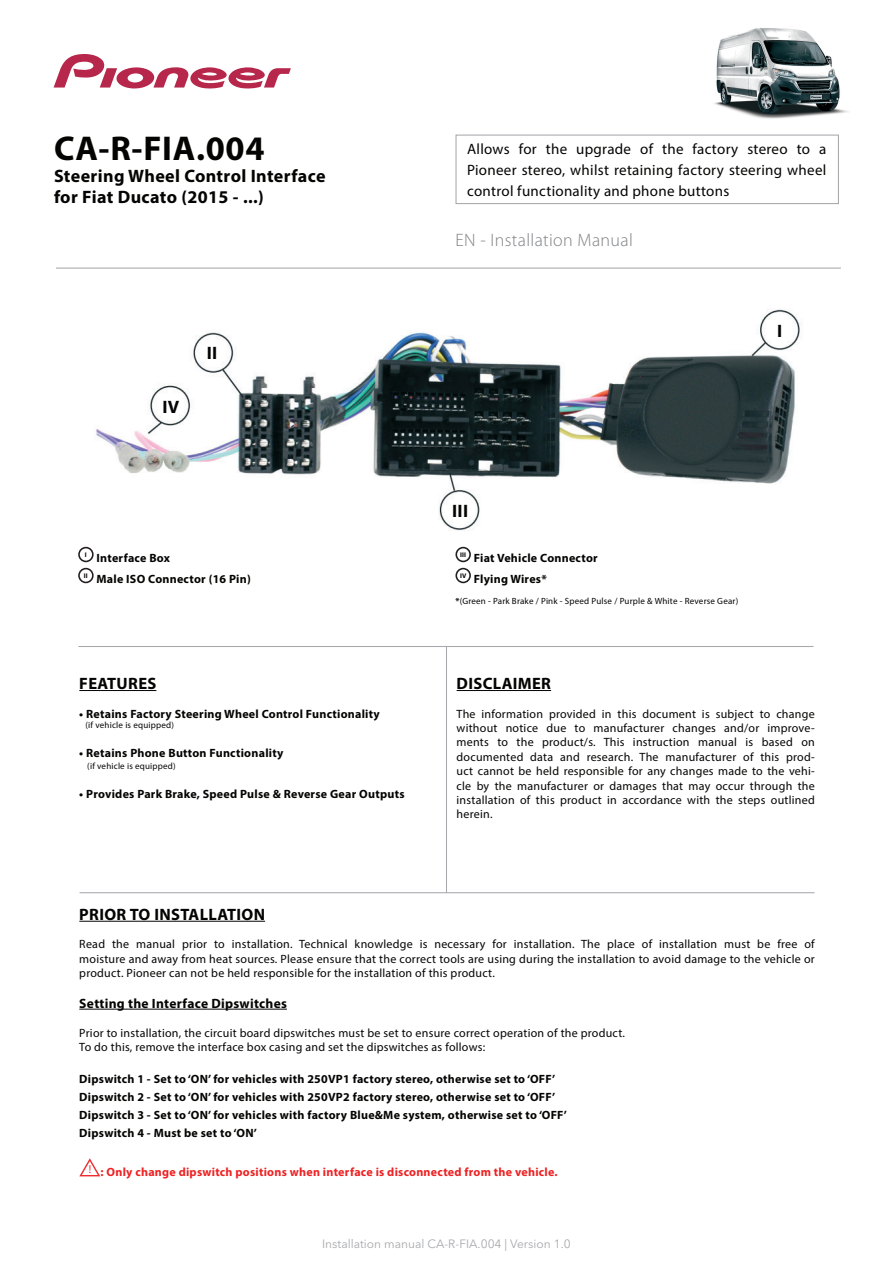
<style>
.page{position:relative;width:893px;height:1263px;background:#fff}
.page>*{position:absolute;margin:0;border:0;box-sizing:border-box;transform-origin:0 0}
.t1{font:700 34.5px "Myriad Pro";letter-spacing:.02em;color:#040503}
.t2{font:700 18px/21.6px "Myriad Pro";letter-spacing:.02em;color:#040503}
.t3{font:300 18px "Myriad Pro";letter-spacing:.02em;color:#808285}
.t4{font:700 16.5px "Myriad Pro";letter-spacing:.02em;color:#040503}
.t5{font:15px/21px "Myriad Pro";letter-spacing:.02em;color:#040503;text-align:justify}
.t6{font:700 13.5px "Myriad Pro";letter-spacing:.02em;color:#040503}
.t7{font:12px/14.4px "Myriad Pro";letter-spacing:.02em;color:#040503;text-align:justify}
.t8{font:700 12px/18px "Myriad Pro";letter-spacing:.02em;color:#040503}
.t9{font:700 12px "Myriad Pro";letter-spacing:.02em;color:#ee2123}
.t10{font:12px "Avenir Next LT Pro";color:#a8a9ad}
.t11{font:9px "Myriad Pro";letter-spacing:.02em;color:#040503}
.s1{font-weight:700}
</style>
<div class="page">
<svg style="left:54px;top:54px;width:237px;height:34px"></svg>
<hr style="left:56px;top:268px;width:785px;height:1px;background:#a8a9ad">
<img style="left:84px;top:309px;width:716px;height:238px">
<div style="left:78px;top:547px;width:16px;height:15px;border:2px solid #231f20;border-radius:50%"></div>
<div style="left:78px;top:568px;width:16px;height:15px;border:2px solid #231f20;border-radius:50%"></div>
<div style="left:455px;top:547px;width:16px;height:15px;border:2px solid #231f20;border-radius:50%"></div>
<div style="left:455px;top:568px;width:16px;height:15px;border:2px solid #231f20;border-radius:50%"></div>
<img style="left:708px;top:28px;width:140px;height:107px">
<hr style="left:79px;top:690px;width:77px;height:1px;background:#040503">
<hr style="left:79px;top:921px;width:186px;height:1px;background:#040503">
<hr style="left:79px;top:1009px;width:208px;height:1px;background:#040503">
<svg style="left:79px;top:1158px;width:22px;height:19px"></svg>
<hr style="left:457px;top:690px;width:94px;height:1px;background:#040503">
<hr style="left:446px;top:646px;width:1px;height:247px;background:#a8a9ad">
<hr style="left:80px;top:892px;width:734px;height:1px;background:#a8a9ad">
<hr style="left:79px;top:646px;width:734px;height:1px;background:#a8a9ad">
<div style="left:455px;top:135px;width:384px;height:69px;border:1px solid #a8a9ad"></div>
<h1 class="t1" style="left:54px;top:126px;width:212px">CA-R-FIA.004</h1>
<h2 class="t2" style="left:54px;top:164px;width:273px">Steering Wheel Control Interface for Fiat Ducato (2015 - ...)</h2>
<h2 class="t2" style="left:162px;top:396px;width:18px">IV</h2>
<h2 class="t2" style="left:207px;top:342px;width:12px">II</h2>
<p class="t5" style="left:467px;top:139px;width:361px">Allows for the upgrade of the factory stereo to a Pioneer stereo, whilst retaining factory steering wheel control functionality and phone buttons</p>
<h2 class="t3" style="left:455px;top:230px;width:179px">EN - Installation Manual</h2>
<h2 class="t2" style="left:452px;top:499px;width:18px">III</h2>
<h2 class="t2" style="left:777px;top:320px;width:7px">I</h2>
<p class="t8" style="left:84px;top:547px;width:168px;line-height:21px"><sup>I</sup> Interface Box<br><sup>II</sup> Male ISO Connector (16 Pin)</p>
<p class="t8" style="left:460px;top:547px;width:139px;line-height:21px"><sup>III</sup> Fiat Vehicle Connector<br><sup>IV</sup> Flying Wires*</p>
<p class="t11" style="left:455px;top:596px;width:284px"><span class="s1">*</span>(Green - Park Brake / Pink - Speed Pulse / Purple &amp; White - Reverse Gear)</p>
<h3 class="t4" style="left:79px;top:672px;width:79px">FEATURES</h3>
<p class="t8" style="left:79px;top:704px;width:302px">• Retains Factory Steering Wheel Control Functionality</p>
<p class="t11" style="left:86px;top:720px;width:90px">(if vehicle is equipped)</p>
<p class="t8" style="left:79px;top:744px;width:206px">• Retains Phone Button Functionality</p>
<p class="t11" style="left:87px;top:761px;width:90px">(if vehicle is equipped)</p>
<p class="t8" style="left:79px;top:785px;width:327px">• Provides Park Brake, Speed Pulse &amp; Reverse Gear Outputs</p>
<h3 class="t4" style="left:457px;top:672px;width:96px">DISCLAIMER</h3>
<p class="t7" style="left:457px;top:706px;width:360px">The information provided in this document is subject to change without notice due to manufacturer changes and/or improve&shy;ments to the product/s. This instruction manual is based on documented data and research. The manufacturer of this prod&shy;uct cannot be held responsible for any changes made to the vehi&shy;cle by the manufacturer or damages that may occur through the installation of this product in accordance with the steps outlined herein.</p>
<h3 class="t4" style="left:79px;top:903px;width:187px">PRIOR TO INSTALLATION</h3>
<p class="t7" style="left:79px;top:937px;width:737px">Read the manual prior to installation. Technical knowledge is necessary for installation. The place of installation must be free of moisture and away from heat sources. Please ensure that the correct tools are using during the installation to avoid damage to the vehicle or product. Pioneer can not be held responsible for the installation of this product.</p>
<p class="t6" style="left:79px;top:994px;width:209px">Setting the Interface Dipswitches</p>
<p class="t7" style="left:79px;top:1025px;width:547px">Prior to installation, the circuit board dipswitches must be set to ensure correct operation of the product.<br>To do this, remove the interface box casing and set the dipswitches as follows:</p>
<p class="t8" style="left:79px;top:1070px;width:489px">Dipswitch 1 - Set to ‘ON’ for vehicles with 250VP1 factory stereo, otherwise set to ‘OFF’ Dipswitch 2 - Set to ‘ON’ for vehicles with 250VP2 factory stereo, otherwise set to ‘OFF’ Dipswitch 3 - Set to ‘ON’ for vehicles with factory Blue&amp;Me system, otherwise set to ‘OFF’ Dipswitch 4 - Must be set to ‘ON’</p>
<p class="t9" style="left:101px;top:1164px;width:459px">: Only change dipswitch positions when interface is disconnected from the vehicle.</p>
<p class="t10" style="left:322px;top:1236px;width:250px">Installation manual CA-R-FIA.004 | Version 1.0</p>
</div>
